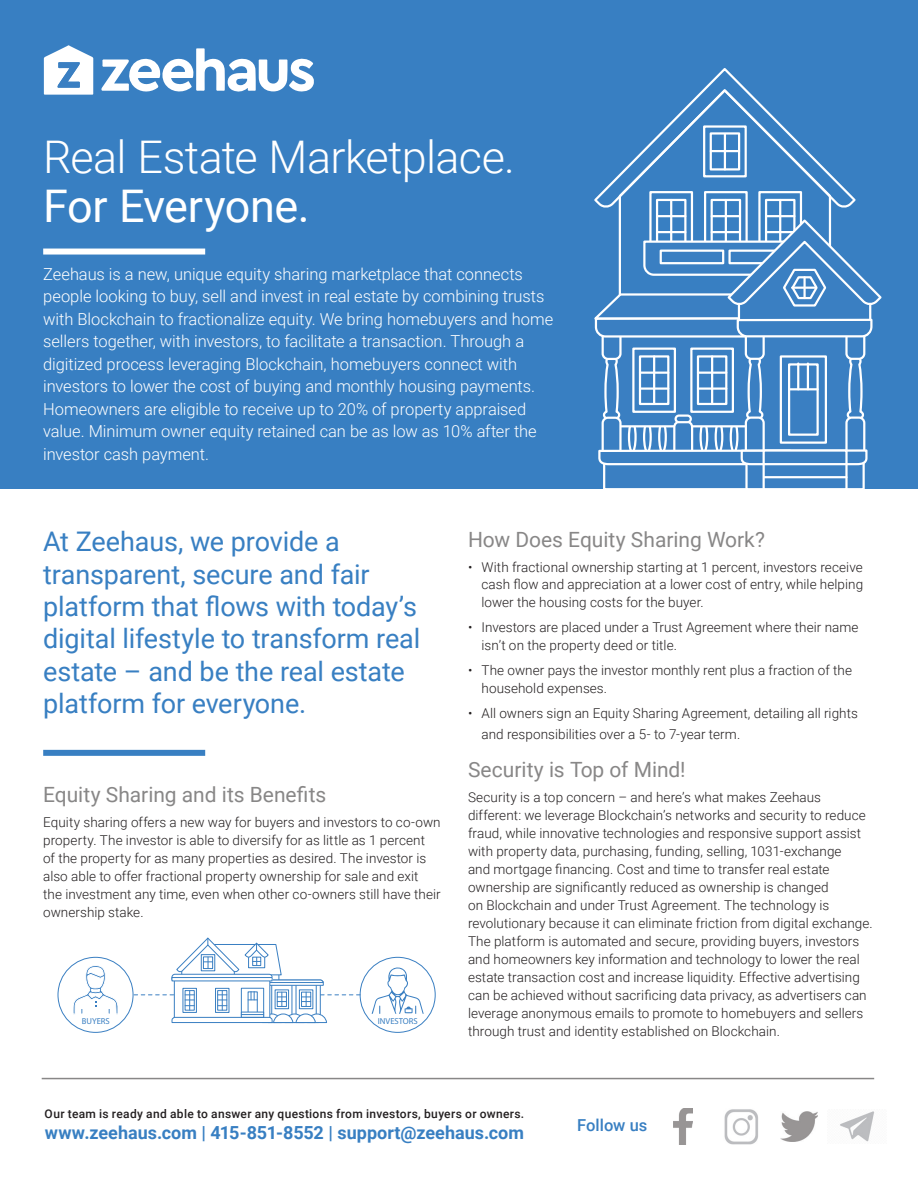
<style>
.page{position:relative;width:918px;height:1188px;background:#fff}
.page>*{position:absolute;margin:0;border:0;box-sizing:border-box;transform-origin:0 0}
.t1{font:300 45px "Roboto";letter-spacing:-.015em;color:#fff}
.t2{font:45px "Roboto";letter-spacing:-.005em;color:#fff}
.t3{font:27px/32.4px "Roboto";letter-spacing:-.005em;color:#387fc2}
.t4{font:21px "Roboto";color:#888787}
.t5{font:700 18px "Roboto";color:#387fc2}
.t6{font:300 16.5px/22.5px "Roboto";letter-spacing:-.005em;color:#fff}
.t7{font:500 16.5px "Roboto";color:#387fc2}
.t8{font:300 13.5px/18px "Roboto";letter-spacing:.005em;color:#231f20}
.t9{font:500 12px "Roboto";letter-spacing:.025em;color:#231f20}
.t10{font:8.7px "Myriad Pro";color:#3a7fc2}
</style>
<div class="page">
<div style="left:0;top:0;width:918px;height:488px;background:#387fc2"></div>
<svg style="left:101px;top:48px;width:213px;height:44px"></svg>
<svg style="left:44px;top:45px;width:49px;height:50px"></svg>
<div style="left:656px;top:199px;width:30px;height:50px;border:2px solid #fff"></div>
<hr style="left:670px;top:200px;width:2px;height:47px;background:#fff">
<hr style="left:657px;top:215px;width:28px;height:2px;background:#fff">
<div style="left:711px;top:199px;width:30px;height:50px;border:2px solid #fff"></div>
<hr style="left:725px;top:200px;width:2px;height:47px;background:#fff">
<hr style="left:712px;top:215px;width:28px;height:2px;background:#fff">
<div style="left:765px;top:199px;width:31px;height:50px;border:2px solid #fff"></div>
<hr style="left:779px;top:200px;width:2px;height:47px;background:#fff">
<hr style="left:766px;top:215px;width:28px;height:2px;background:#fff">
<svg style="left:602px;top:357px;width:19px;height:63px"></svg>
<div style="left:602px;top:327px;width:20px;height:33px;border:2px solid #fff;border-radius:5px"></div>
<div style="left:628px;top:421px;width:9px;height:32px;border:2px solid #fff;border-radius:50%"></div>
<div style="left:643px;top:421px;width:9px;height:32px;border:2px solid #fff;border-radius:50%"></div>
<div style="left:658px;top:421px;width:9px;height:32px;border:2px solid #fff;border-radius:50%"></div>
<div style="left:700px;top:421px;width:8px;height:32px;border:2px solid #fff;border-radius:50%"></div>
<div style="left:715px;top:421px;width:8px;height:32px;border:2px solid #fff;border-radius:50%"></div>
<div style="left:730px;top:421px;width:8px;height:32px;border:2px solid #fff;border-radius:50%"></div>
<div style="left:615px;top:418px;width:142px;height:9px;background:#3a7fc2;border:2px solid #fff"></div>
<div style="left:603px;top:418px;width:17px;height:46px;background:#3a7fc2;border-radius:5px"></div>
<div style="left:602px;top:417px;width:20px;height:48px;border:2px solid #fff;border-radius:5px"></div>
<div style="left:674px;top:422px;width:18px;height:39px;background:#3a7fc2;border-radius:5px"></div>
<div style="left:673px;top:421px;width:20px;height:41px;border:2px solid #fff;border-radius:5px"></div>
<div style="left:676px;top:416px;width:15px;height:6px;background:#3a7fc2;border-radius:3px"></div>
<div style="left:675px;top:414px;width:17px;height:9px;border:2px solid #fff;border-radius:3px"></div>
<svg style="left:745px;top:360px;width:19px;height:60px"></svg>
<div style="left:745px;top:327px;width:20px;height:33px;border:2px solid #fff;border-radius:5px"></div>
<div style="left:746px;top:418px;width:18px;height:46px;background:#3a7fc2;border-radius:5px"></div>
<div style="left:745px;top:417px;width:20px;height:48px;border:2px solid #fff;border-radius:5px"></div>
<svg style="left:846px;top:357px;width:19px;height:63px"></svg>
<div style="left:845px;top:327px;width:20px;height:33px;border:2px solid #fff;border-radius:5px"></div>
<div style="left:845px;top:417px;width:20px;height:48px;border:2px solid #fff;border-radius:5px"></div>
<div style="left:603px;top:451px;width:162px;height:39px;border:2px solid #fff"></div>
<div style="left:747px;top:452px;width:117px;height:37px;background:#3a7fc2"></div>
<div style="left:745px;top:451px;width:120px;height:39px;border:2px solid #fff"></div>
<svg style="left:598px;top:448px;width:270px;height:18px"></svg>
<svg style="left:594px;top:217px;width:288px;height:122px"></svg>
<svg style="left:594px;top:68px;width:262px;height:143px"></svg>
<div style="left:764px;top:451px;width:82px;height:38px;background:#3a7fc2"></div>
<div style="left:763px;top:449px;width:85px;height:41px;border:2px solid #fff"></div>
<hr style="left:764px;top:463px;width:82px;height:2px;background:#fff">
<hr style="left:764px;top:476px;width:82px;height:2px;background:#fff">
<div style="left:788px;top:363px;width:31px;height:73px;border:2px solid #fff"></div>
<div style="left:780px;top:355px;width:47px;height:89px;border:2px solid #fff"></div>
<hr style="left:789px;top:388px;width:29px;height:2px;background:#fff">
<hr style="left:797px;top:364px;width:2px;height:25px;background:#fff">
<hr style="left:807px;top:364px;width:2px;height:25px;background:#fff">
<svg style="left:638px;top:356px;width:32px;height:50px"></svg>
<div style="left:632px;top:348px;width:44px;height:65px;border:2px solid #fff"></div>
<div style="left:640px;top:356px;width:28px;height:48px;background:#3a7fc2"></div>
<div style="left:639px;top:355px;width:30px;height:50px;border:2px solid #fff"></div>
<hr style="left:653px;top:356px;width:2px;height:48px;background:#fff">
<hr style="left:640px;top:372px;width:28px;height:2px;background:#fff">
<hr style="left:640px;top:387px;width:28px;height:3px;background:#fff">
<svg style="left:696px;top:356px;width:32px;height:50px"></svg>
<div style="left:690px;top:348px;width:44px;height:65px;border:2px solid #fff"></div>
<div style="left:698px;top:356px;width:28px;height:48px;background:#3a7fc2"></div>
<div style="left:697px;top:355px;width:30px;height:50px;border:2px solid #fff"></div>
<hr style="left:711px;top:356px;width:2px;height:48px;background:#fff">
<hr style="left:698px;top:372px;width:28px;height:2px;background:#fff">
<hr style="left:698px;top:387px;width:28px;height:3px;background:#fff">
<div style="left:703px;top:125px;width:44px;height:52px;border:2px solid #fff"></div>
<div style="left:710px;top:132px;width:30px;height:39px;border:2px solid #fff"></div>
<hr style="left:724px;top:134px;width:2px;height:35px;background:#fff">
<hr style="left:711px;top:150px;width:28px;height:2px;background:#fff">
<hr style="left:792px;top:287px;width:24px;height:2px;background:#fff">
<hr style="left:803px;top:277px;width:3px;height:21px;background:#fff">
<hr style="left:42px;top:1078px;width:832px;height:1px;background:#888787">
<div style="left:43px;top:750px;width:162px;height:6px;background:#387fc2"></div>
<div style="left:43px;top:249px;width:162px;height:6px;background:#fff"></div>
<svg style="left:133px;top:937px;width:227px;height:86px"></svg>
<div style="left:58px;top:957px;width:75px;height:76px;border:1px solid #3a7fc2;border-radius:50%"></div>
<div style="left:360px;top:957px;width:76px;height:76px;border:1px solid #3a7fc2;border-radius:50%"></div>
<svg style="left:372px;top:967px;width:52px;height:47px"></svg>
<svg style="left:73px;top:960px;width:45px;height:55px"></svg>
<img style="left:673px;top:1108px;width:19px;height:37px">
<img style="left:724px;top:1109px;width:34px;height:35px">
<img style="left:780px;top:1111px;width:38px;height:31px">
<img style="left:840px;top:1111px;width:34px;height:31px">
<h1 class="t1" style="left:43px;top:125px;width:473px">Real Estate Marketplace.</h1>
<h1 class="t2" style="left:43px;top:175px;width:268px">For Everyone.</h1>
<p class="t6" style="left:43px;top:262px;width:512px">Zeehaus is a new, unique equity sharing marketplace that connects people looking to buy, sell and invest in real estate by combining trusts with Blockchain to fractionalize equity. We bring homebuyers and home sellers together, with investors, to facilitate a transaction. Through a digitized process leveraging Blockchain, homebuyers connect with investors to lower the cost of buying and monthly housing payments.<br>Homeowners are eligible to receive up to 20% of property appraised value. Minimum owner equity retained can be as low as 10% after the investor cash payment.</p>
<h2 class="t3" style="left:43px;top:524px;width:379px">At Zeehaus, we provide a transparent, secure and fair platform that flows with today’s digital lifestyle to transform real estate – and be the real estate platform for everyone.</h2>
<h3 class="t4" style="left:43px;top:780px;width:285px">Equity Sharing and its Benefits</h3>
<p class="t8" style="left:43px;top:813px;width:399px">Equity sharing offers a new way for buyers and investors to co-own property. The investor is able to diversify for as little as 1 percent<br>of the property for as many properties as desired. The investor is also able to offer fractional property ownership for sale and exit the investment any time, even when other co-owners still have their ownership stake.</p>
<p class="t10" style="left:82px;top:1016px;width:30px">BUYERS</p>
<p class="t10" style="left:378px;top:1016px;width:42px">INVESTORS</p>
<h3 class="t4" style="left:468px;top:525px;width:299px">How Does Equity Sharing Work?</h3>
<p class="t8" style="left:482px;top:557px;width:383px;text-align:justify;text-indent:-14px">• With fractional ownership starting at 1 percent, investors receive cash flow and appreciation at a lower cost of entry, while helping lower the housing costs for the buyer.</p>
<p class="t8" style="left:482px;top:618px;width:379px;text-indent:-14px">• Investors are placed under a Trust Agreement where their name isn’t on the property deed or title.</p>
<p class="t8" style="left:482px;top:661px;width:372px;text-indent:-14px">• The owner pays the investor monthly rent plus a fraction of the household expenses.</p>
<p class="t8" style="left:482px;top:702px;width:378px;line-height:21px;text-indent:-14px">• All owners sign an Equity Sharing Agreement, detailing all rights and responsibilities over a 5- to 7-year term.</p>
<h3 class="t4" style="left:468px;top:755px;width:219px">Security is Top of Mind!</h3>
<p class="t8" style="left:468px;top:788px;width:406px">Security is a top concern – and here’s what makes Zeehaus different: we leverage Blockchain’s networks and security to reduce fraud, while innovative technologies and responsive support assist with property data, purchasing, funding, selling, 1031-exchange<br>and mortgage financing. Cost and time to transfer real estate ownership are significantly reduced as ownership is changed<br>on Blockchain and under Trust Agreement. The technology is revolutionary because it can eliminate friction from digital exchange.<br>The platform is automated and secure, providing buyers, investors and homeowners key information and technology to lower the real estate transaction cost and increase liquidity. Effective advertising can be achieved without sacrificing data privacy, as advertisers can leverage anonymous emails to promote to homebuyers and sellers through trust and identity established on Blockchain.</p>
<p class="t9" style="left:45px;top:1105px;width:481px">Our team is ready and able to answer any questions from investors, buyers or owners.</p>
<h3 class="t5" style="left:45px;top:1120px;width:481px">www.zeehaus.com | 415-851-8552 | support@zeehaus.com</h3>
<p class="t7" style="left:577px;top:1113px;width:72px">Follow us</p>
</div>
